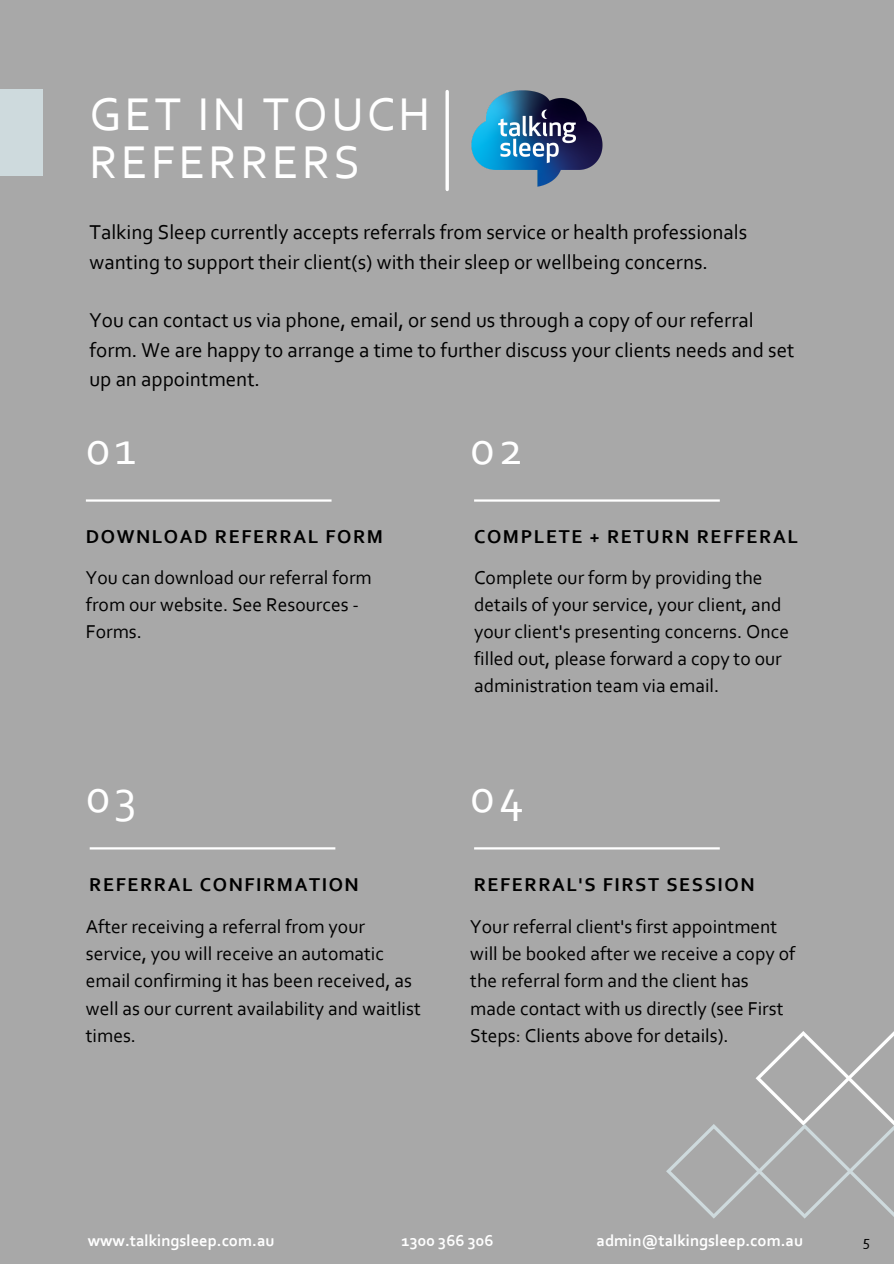
<style>
.page{position:relative;width:894px;height:1264px;background:#fff}
.page>*{position:absolute;margin:0;border:0;box-sizing:border-box;transform-origin:0 0}
.t1{font:48px/48.4px "Corbel";letter-spacing:.07em;color:#fff}
.t2{font:21px/29.2px "Corbel";color:#000}
.t3{font:19.5px/27px "Corbel";color:#000}
.t4{font:700 19.5px "Corbel";letter-spacing:.08em;color:#000}
.t5{font:700 16.5px "Corbel";color:#fff}
.t6{font:15px "Corbel";color:#000}
</style>
<div class="page">
<div style="left:0;top:0;width:893px;height:1263px;background:#a8a8a8"></div>
<div style="left:0;top:89px;width:43px;height:87px;background:#cedadd"></div>
<svg style="left:666px;top:1031px;width:227px;height:187px"></svg>
<svg style="left:445px;top:91px;width:4px;height:98px"></svg>
<img style="left:471px;top:90px;width:132px;height:97px">
<hr style="left:86px;top:499px;width:245px;height:2px;background:#fff">
<hr style="left:474px;top:499px;width:245px;height:2px;background:#fff">
<hr style="left:90px;top:847px;width:245px;height:2px;background:#fff">
<hr style="left:474px;top:847px;width:245px;height:2px;background:#fff">
<p class="t1" style="left:89px;top:94px;width:342px">GET IN TOUCH<br>REFERRERS</p>
<p class="t2" style="left:89px;top:220px;width:659px">Talking Sleep currently accepts referrals from service or health professionals wanting to support their client(s) with their sleep or wellbeing concerns.</p>
<p class="t2" style="left:89px;top:307px;width:706px">You can contact us via phone, email, or send us through a copy of our referral form. We are happy to arrange a time to further discuss your clients needs and set up an appointment.</p>
<p class="t1" style="left:86px;top:428px;width:52px">01</p>
<p class="t1" style="left:470px;top:428px;width:55px">02</p>
<p class="t4" style="left:86px;top:528px;width:298px">DOWNLOAD REFERRAL FORM</p>
<p class="t4" style="left:474px;top:528px;width:325px">COMPLETE + RETURN REFFERAL</p>
<p class="t3" style="left:86px;top:566px;width:287px">You can download our referral form from our website. See Resources -<br>Forms.</p>
<p class="t3" style="left:474px;top:566px;width:316px">Complete our form by providing the details of your service, your client, and your client's presenting concerns. Once filled out, please forward a copy to our administration team via email.</p>
<p class="t1" style="left:86px;top:776px;width:52px">03</p>
<p class="t1" style="left:470px;top:776px;width:55px">04</p>
<p class="t4" style="left:89px;top:876px;width:271px">REFERRAL CONFIRMATION</p>
<p class="t4" style="left:473px;top:876px;width:282px">REFERRAL'S FIRST SESSION</p>
<p class="t3" style="left:86px;top:915px;width:336px">After receiving a referral from your service, you will receive an automatic email confirming it has been received, as well as our current availability and waitlist times.</p>
<p class="t3" style="left:470px;top:915px;width:326px">Your referral client's first appointment will be booked after we receive a copy of the referral form and the client has made contact with us directly (see First Steps: Clients above for details).</p>
<p class="t5" style="left:88px;top:1233px;width:188px">www.talkingsleep.com.au</p>
<p class="t5" style="left:401px;top:1233px;width:93px">1300 366 306</p>
<p class="t5" style="left:596px;top:1233px;width:208px">admin@talkingsleep.com.au</p>
<p class="t6" style="left:862px;top:1234px;width:9px">5</p>
</div>
